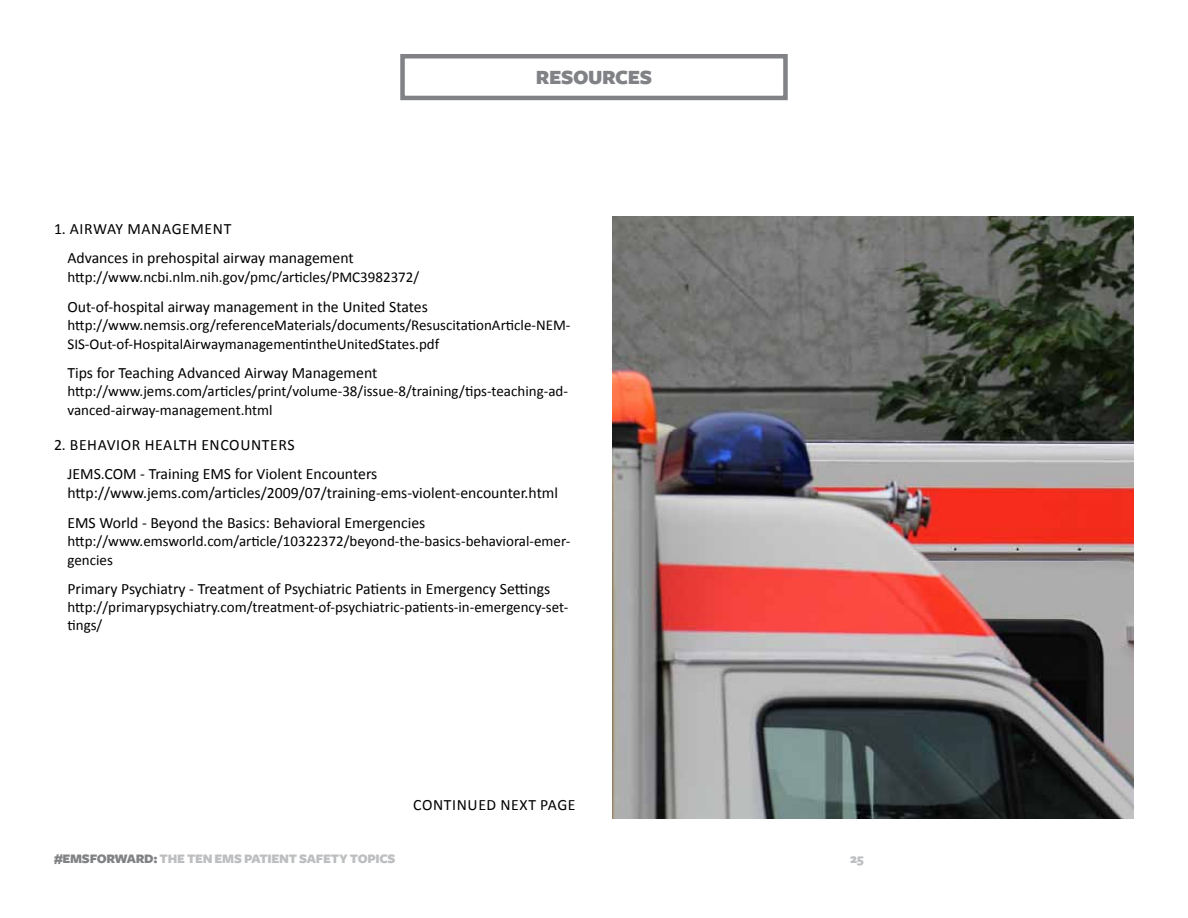
<style>
.page{position:relative;width:1188px;height:918px;background:#fff}
.page>*{position:absolute;margin:0;border:0;box-sizing:border-box;transform-origin:0 0}
.t1{font:900 21px "Freight Sans";letter-spacing:-.02em;color:#808285}
.t2{font:15.75px/29.4px "Calibri";color:#000}
.t3{font:15px/18.9px "Calibri";color:#000}
.t4{font:900 13.5px "Freight Sans";letter-spacing:-.02em;color:#bcbec0}
.s1{color:#808285}
</style>
<div class="page">
<img style="left:612px;top:216px;width:522px;height:603px">
<div style="left:400px;top:54px;width:388px;height:46px;border:4px solid #808285"></div>
<h1 class="t1" style="left:536px;top:66px;width:118px">RESOU RCES</h1>
<p class="t2" style="left:67px;top:214px;width:288px;text-indent:60px">MANAGEMENT<br>Advances in prehospital airway management</p>
<p class="t3" style="left:68px;top:268px;width:353px">http://www.ncbi.nlm.nih.gov/pmc/articles/PMC3982372/</p>
<p class="t2" style="left:68px;top:292px;width:362px">Out-of-hospital airway management in the United States</p>
<p class="t3" style="left:68px;top:315px;width:505px">http://www.nemsis.org/referenceMaterials/documents/ResuscitationArticle-NEM-<br>SIS-Out-of-HospitalAirwaymanagementintheUnitedStates.pdf</p>
<p class="t2" style="left:68px;top:358px;width:311px">Tips for Teaching Advanced Airway Management</p>
<p class="t3" style="left:68px;top:382px;width:502px">http://www.jems.com/articles/print/volume-38/issue-8/training/tips-teaching-ad&shy;vanced-airway-management.html</p>
<p class="t2" style="left:54px;top:430px;width:35px">2. Behavior</p>
<p class="t2" style="left:145px;top:430px;width:20px">Health</p>
<p class="t2" style="left:54px;top:214px;width:36px">1. Airway</p>
<p class="t2" style="left:67px;top:430px;width:311px;text-indent:134px">Encounters<br>JEMS.COM - Training EMS for Violent Encounters</p>
<p class="t2" style="left:67px;top:478px;width:492px">http://www.jems.com/articles/2009/07/training-ems-violent-encounter.html<br>EMS World - Beyond the Basics: Behavioral Emergencies</p>
<p class="t3" style="left:68px;top:531px;width:504px">http://www.emsworld.com/article/10322372/beyond-the-basics-behavioral-emer&shy;gencies</p>
<p class="t2" style="left:68px;top:574px;width:484px">Primary Psychiatry - Treatment of Psychiatric Patients in Emergency Settings</p>
<p class="t3" style="left:68px;top:598px;width:502px;line-height:18px">http://primarypsychiatry.com/treatment-of-psychiatric-patients-in-emergency-set&shy;tings/</p>
<p class="t2" style="left:413px;top:790px;width:19px">Continued</p>
<p class="t2" style="left:501px;top:790px;width:50px">nextpage</p>
<p class="t4" style="left:54px;top:851px;width:199px"><span class="s1">#EMSFORWARD:</span> THE TEN EMS PATIENT</p>
<p class="t4" style="left:299px;top:851px;width:33px">SAFETY</p>
<p class="t4" style="left:350px;top:851px;width:47px">TOPICS</p>
<p class="t4" style="left:850px;top:851px;width:15px">25</p>
</div>
